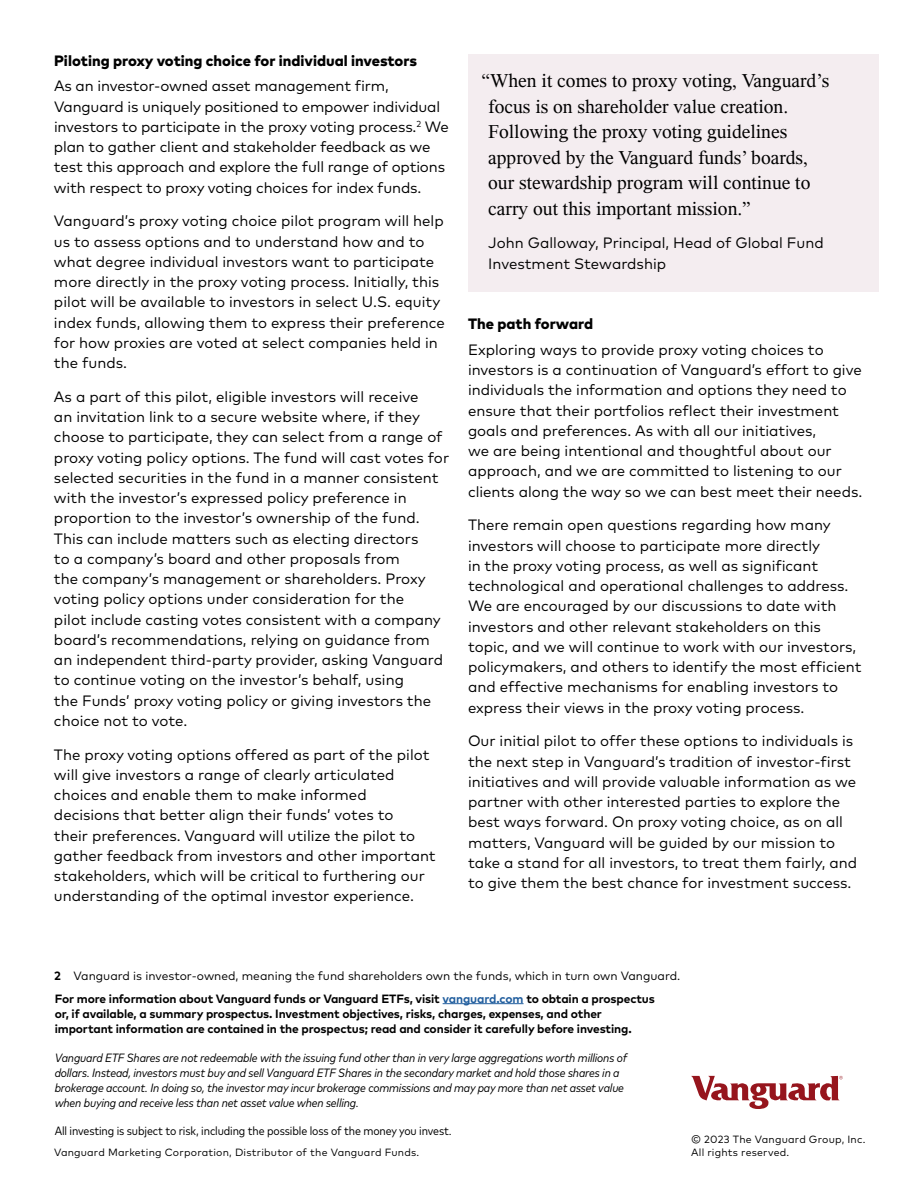
<style>
.page{position:relative;width:918px;height:1188px;background:#fff}
.page>*{position:absolute;margin:0;border:0;box-sizing:border-box;transform-origin:0 0}
.t1{font:19.5px/25.5px "Thorndale AMT";color:#000}
.t2{font:15px/20.2px "Mark Pro";color:#000}
.t3{font:800 15px "Mark Pro";color:#000}
.t4{font:italic condensed 12px/15px "Mark Pro";letter-spacing:-.01em;color:#000}
.t5{font:700 12px/15px "Mark Pro";letter-spacing:-.01em;color:#000}
.t6{font:12px "Mark Pro";color:#000}
.t7{font:condensed 12px "Mark Pro";letter-spacing:-.01em;color:#000}
.t8{font:10.5px/13.5px "Mark Pro";letter-spacing:.015em;color:#000}
.s1{font-weight:700}
.s2{color:#215e9e}
</style>
<div class="page">
<div style="left:468px;top:54px;width:410px;height:238px;background:#f4edf0"></div>
<hr style="left:443px;top:1003px;width:81px;height:1px;background:#215e9e">
<svg style="left:691px;top:1076px;width:152px;height:33px"></svg>
<p class="t3" style="left:54px;top:49px;width:365px">Piloting proxy voting choice for individual investors</p>
<p class="t2" style="left:54px;top:75px;width:396px">As an investor-owned asset management firm, Vanguard is uniquely positioned to empower individual investors to participate in the proxy voting process.<sup>2</sup> We plan to gather client and stakeholder feedback as we test this approach and explore the full range of options with respect to proxy voting choices for index funds.</p>
<p class="t2" style="left:54px;top:210px;width:392px">Vanguard’s proxy voting choice pilot program will help us to assess options and to understand how and to what degree individual investors want to participate more directly in the proxy voting process. Initially, this pilot will be available to investors in select U.S. equity index funds, allowing them to express their preference for how proxies are voted at select companies held in the funds.</p>
<p class="t2" style="left:54px;top:385px;width:397px">As a part of this pilot, eligible investors will receive<br>an invitation link to a secure website where, if they choose to participate, they can select from a range of proxy voting policy options. The fund will cast votes for selected securities in the fund in a manner consistent with the investor’s expressed policy preference in proportion to the investor’s ownership of the fund.<br>This can include matters such as electing directors<br>to a company’s board and other proposals from<br>the company’s management or shareholders. Proxy voting policy options under consideration for the<br>pilot include casting votes consistent with a company board’s recommendations, relying on guidance from an independent third-party provider, asking Vanguard to continue voting on the investor’s behalf, using<br>the Funds’ proxy voting policy or giving investors the choice not to vote.</p>
<p class="t2" style="left:54px;top:743px;width:383px">The proxy voting options offered as part of the pilot will give investors a range of clearly articulated choices and enable them to make informed decisions that better align their funds’ votes to<br>their preferences. Vanguard will utilize the pilot to gather feedback from investors and other important stakeholders, which will be critical to furthering our understanding of the optimal investor experience.</p>
<p class="t1" style="left:488px;top:67px;width:343px;text-indent:-7px">“When it comes to proxy voting, Vanguard’s focus is on shareholder value creation.<br>Following the proxy voting guidelines approved by the Vanguard funds’ boards, our stewardship program will continue to carry out this important mission.”</p>
<p class="t2" style="left:488px;top:232px;width:337px">John Galloway, Principal, Head of Global Fund<br>Investment Stewardship</p>
<p class="t3" style="left:468px;top:312px;width:127px">The path forward</p>
<p class="t2" style="left:468px;top:338px;width:396px">Exploring ways to provide proxy voting choices to investors is a continuation of Vanguard’s effort to give individuals the information and options they need to ensure that their portfolios reflect their investment goals and preferences. As with all our initiatives,<br>we are being intentional and thoughtful about our approach, and we are committed to listening to our clients along the way so we can best meet their needs.</p>
<p class="t2" style="left:468px;top:514px;width:395px">There remain open questions regarding how many investors will choose to participate more directly<br>in the proxy voting process, as well as significant technological and operational challenges to address.<br>We are encouraged by our discussions to date with investors and other relevant stakeholders on this topic, and we will continue to work with our investors, policymakers, and others to identify the most efficient and effective mechanisms for enabling investors to express their views in the proxy voting process.</p>
<p class="t2" style="left:468px;top:730px;width:391px">Our initial pilot to offer these options to individuals is the next step in Vanguard’s tradition of investor-first initiatives and will provide valuable information as we partner with other interested parties to explore the best ways forward. On proxy voting choice, as on all matters, Vanguard will be guided by our mission to take a stand for all investors, to treat them fairly, and to give them the best chance for investment success.</p>
<p class="t6" style="left:54px;top:966px;width:628px"><span class="s1">2</span> Vanguard is investor-owned, meaning the fund shareholders own the funds, which in turn own Vanguard.</p>
<p class="t5" style="left:55px;top:990px;width:602px">For more information about Vanguard funds or Vanguard ETFs, visit <span class="s2">vanguard.com</span> to obtain a prospectus or, if available, a summary prospectus. Investment objectives, risks, charges, expenses, and other important information are contained in the prospectus; read and consider it carefully before investing.</p>
<p class="t4" style="left:55px;top:1049px;width:574px">Vanguard ETF Shares are not redeemable with the issuing fund other than in very large aggregations worth millions of dollars. Instead, investors must buy and sell Vanguard ETF Shares in the secondary market and hold those shares in a brokerage account. In doing so, the investor may incur brokerage commissions and may pay more than net asset value when buying and receive less than net asset value when selling.</p>
<p class="t7" style="left:55px;top:1122px;width:399px">All investing is subject to risk, including the possible loss of the money you invest.</p>
<p class="t8" style="left:54px;top:1145px;width:367px">Vanguard Marketing Corporation, Distributor of the Vanguard Funds.</p>
<p class="t8" style="left:691px;top:1131px;width:176px">© 2023 The Vanguard Group, Inc.<br>All rights reserved.</p>
</div>
